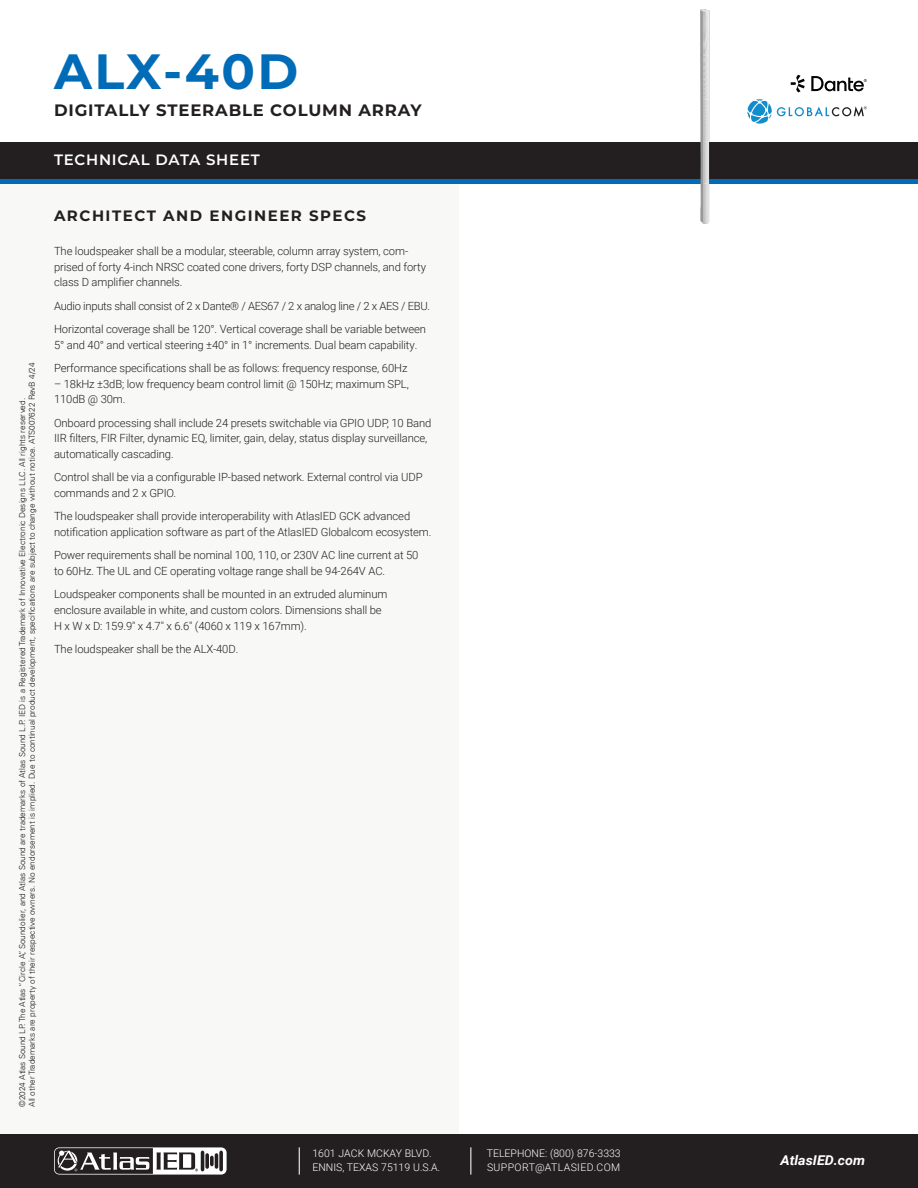
<style>
.page{position:relative;width:918px;height:1188px;background:#fff}
.page>*{position:absolute;margin:0;border:0;box-sizing:border-box;transform-origin:0 0}
.t1{font:700 49.5px "Montserrat";letter-spacing:.05em;color:#006cb7}
.t2{font:700 16.5px "Montserrat";letter-spacing:.05em;color:#231f20}
.t3{font:700 15px "Montserrat";letter-spacing:.1em;color:#231f20}
.t4{font:600 15px "Montserrat";letter-spacing:.05em;color:#fff}
.t5{font:italic 700 13.5px "Roboto";color:#fff;scale:1.05 1}
.t6{font:300 11.25px/15.8px "Roboto";letter-spacing:-.01em;color:#231f20}
.t7{font:300 10.5px/13.5px "Roboto";color:#fff}
.t8{font:300 8.25px/9.9px "Univers LT";color:#231f20}
</style>
<div class="page">
<div style="left:0;top:184px;width:459px;height:957px;background:#f8f8f7"></div>
<div style="left:0;top:1134px;width:918px;height:54px;background:#231f20"></div>
<svg style="left:54px;top:1147px;width:173px;height:28px"></svg>
<svg style="left:299px;top:1147px;width:1px;height:28px"></svg>
<svg style="left:470px;top:1147px;width:1px;height:28px"></svg>
<div style="left:0;top:142px;width:918px;height:5px;background:#231f20"></div>
<div style="left:0;top:178px;width:918px;height:6px;background:#006cb7"></div>
<div style="left:0;top:143px;width:918px;height:36px;background:#231f20"></div>
<img style="left:700px;top:9px;width:10px;height:215px">
<svg style="left:747px;top:99px;width:120px;height:25px"></svg>
<svg style="left:791px;top:75px;width:14px;height:17px"></svg>
<svg style="left:811px;top:76px;width:56px;height:15px"></svg>
<p class="t1" style="left:54px;top:35px;width:246px">ALX-40D</p>
<p class="t2" style="left:54px;top:98px;width:369px">DIGITALLY STEERABLE COLUMN ARRAY</p>
<h3 class="t4" style="left:54px;top:149px;width:207px">TECHNICAL DATA SHEET</h3>
<p class="t8" style="left:17px;top:1107px;width:746px;rotate:-90deg">©2024 Atlas Sound LP. The Atlas “Circle A”, Soundolier, and Atlas Sound are trademarks of Atlas Sound L.P. IED is a Registered Trademark of Innovative Electronic Designs LLC. All rights reserved.<br>All other Trademarks are property of their respective owners. No endorsement is implied. Due to continual product development, specifications are subject to change without notice. ATS007622 RevB 4/24</p>
<p class="t3" style="left:54px;top:204px;width:314px">ARCHITECT AND ENGINEER SPECS</p>
<p class="t6" style="left:54px;top:242px;width:374px">The loudspeaker shall be a modular, steerable, column array system, com&shy;prised of forty 4-inch NRSC coated cone drivers, forty DSP channels, and forty class D amplifier channels.</p>
<p class="t6" style="left:54px;top:297px;width:378px">Audio inputs shall consist of 2 x Dante® / AES67 / 2 x analog line / 2 x AES / EBU.</p>
<p class="t6" style="left:54px;top:320px;width:374px">Horizontal coverage shall be 120°. Vertical coverage shall be variable between<br>5° and 40° and vertical steering ±40° in 1° increments. Dual beam capability.</p>
<p class="t6" style="left:54px;top:359px;width:355px">Performance specifications shall be as follows: frequency response, 60Hz</p>
<p class="t6" style="left:54px;top:375px;width:356px">– 18kHz ±3dB; low frequency beam control limit @ 150Hz; maximum SPL,<br>110dB @ 30m.</p>
<p class="t6" style="left:54px;top:414px;width:379px">Onboard processing shall include 24 presets switchable via GPIO UDP, 10 Band<br>IIR filters, FIR Filter, dynamic EQ, limiter, gain, delay, status display surveillance, automatically cascading.</p>
<p class="t6" style="left:54px;top:469px;width:370px">Control shall be via a configurable IP-based network. External control via UDP commands and 2 x GPIO.</p>
<p class="t6" style="left:54px;top:508px;width:379px">The loudspeaker shall provide interoperability with AtlasIED GCK advanced notification application software as part of the AtlasIED Globalcom ecosystem.</p>
<p class="t6" style="left:54px;top:547px;width:366px">Power requirements shall be nominal 100, 110, or 230V AC line current at 50 to 60Hz. The UL and CE operating voltage range shall be 94-264V AC.</p>
<p class="t6" style="left:54px;top:586px;width:335px">Loudspeaker components shall be mounted in an extruded aluminum enclosure available in white, and custom colors. Dimensions shall be<br>H x W x D: 159.9" x 4.7" x 6.6" (4060 x 119 x 167mm).</p>
<p class="t6" style="left:54px;top:641px;width:186px">The loudspeaker shall be the ALX-40D.</p>
<p class="t7" style="left:312px;top:1147px;width:129px">1601 JACK MCKAY BLVD.<br>ENNIS, TEXAS 75119 U.S.A.</p>
<p class="t7" style="left:487px;top:1147px;width:135px">TELEPHONE: (800) 876-3333<br>SUPPORT@ATLASIED.COM</p>
<p class="t5" style="left:781px;top:1151px;width:82px">AtlasIED.com</p>
</div>
